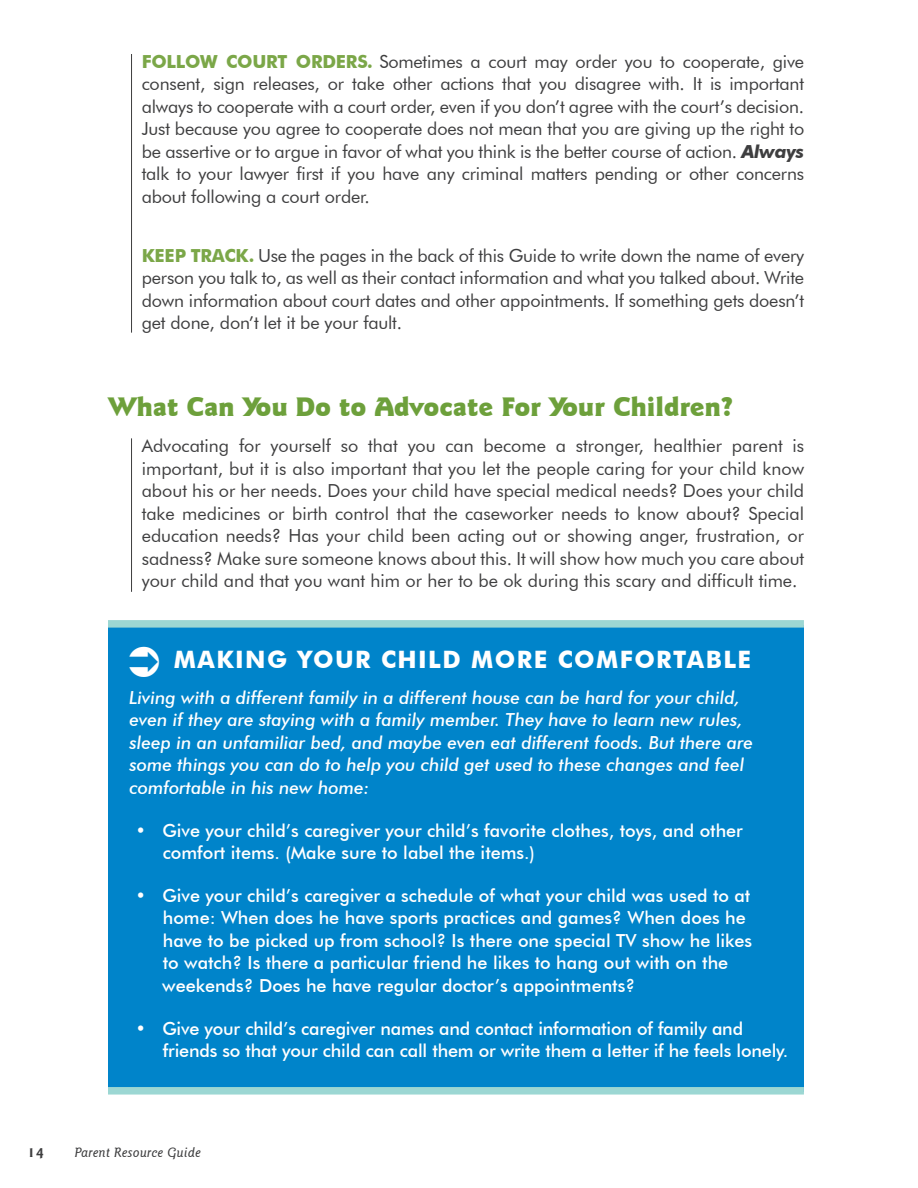
<style>
.page{position:relative;width:918px;height:1188px;background:#fff}
.page>*{position:absolute;margin:0;border:0;box-sizing:border-box;transform-origin:0 0}
.t1{font:900 27px "Goudy Sans IT Cby BT";letter-spacing:-.01em;color:#6da03b}
.t2{font:700 24px "Futura BT";letter-spacing:.06em;color:#fff}
.t3{font:18px/22.5px "Futura BT";letter-spacing:-.01em;color:#3e3e3f;text-align:justify}
.t4{font:500 18px/22.5px "Futura BT";color:#fff}
.t5{font:italic 500 18px/22.5px "Futura BT";color:#fff}
.t6{font:italic 500 13.5px "Goudy Sans IT Cby BT";letter-spacing:.02em;color:#3e3e3f}
.t7{font:700 13.5px "Goudy Sans IT Cby BT";color:#3e3e3f}
.s1{font-weight:700;color:#7ba748}
.s2{font-weight:700;font-style:italic}
</style>
<div class="page">
<div style="left:108px;top:625px;width:696px;height:467px;background:#0084ca"></div>
<div style="left:108px;top:620px;width:696px;height:8px;background:#9cd7d3"></div>
<div style="left:108px;top:1087px;width:696px;height:8px;background:#9cd7d3"></div>
<hr style="left:131px;top:54px;width:1px;height:279px;background:#3e3e3f">
<hr style="left:131px;top:438px;width:1px;height:154px;background:#3e3e3f">
<p class="t3" style="left:142px;top:50px;width:664px"><span class="s1">FOLLOW COURT ORDERS.</span> Sometimes a court may order you to cooperate, give consent, sign releases, or take other actions that you disagree with. It is important always to cooperate with a court order, even if you don’t agree with the court’s decision.<br>Just because you agree to cooperate does not mean that you are giving up the right to be assertive or to argue in favor of what you think is the better course of action. <span class="s2">Always </span>talk to your lawyer first if you have any criminal matters pending or other concerns about following a court order.</p>
<p class="t3" style="left:142px;top:244px;width:664px"><span class="s1">KEEP TRACK.</span> Use the pages in the back of this Guide to write down the name of every person you talk to, as well as their contact information and what you talked about. Write down information about court dates and other appointments. If something gets doesn’t get done, don’t let it be your fault.</p>
<h1 class="t1" style="left:108px;top:390px;width:627px">What Can You Do to Advocate For Your Children?</h1>
<p class="t3" style="left:142px;top:435px;width:664px">Advocating for yourself so that you can become a stronger, healthier parent is important, but it is also important that you let the people caring for your child know about his or her needs. Does your child have special medical needs? Does your child take medicines or birth control that the caseworker needs to know about? Special education needs? Has your child been acting out or showing anger, frustration, or sadness? Make sure someone knows about this. It will show how much you care about your child and that you want him or her to be ok during this scary and difficult time.</p>
<h2 class="t2" style="left:174px;top:645px;width:579px">MAKING YOUR CHILD MORE COMFORTABLE</h2>
<p class="t5" style="left:129px;top:686px;width:626px">Living with a different family in a different house can be hard for your child, even if they are staying with a family member. They have to learn new rules, sleep in an unfamiliar bed, and maybe even eat different foods. But there are some things you can do to help you child get used to these changes and feel comfortable in his new home:</p>
<p class="t4" style="left:163px;top:819px;width:582px;text-indent:-27px">• Give your child’s caregiver your child’s favorite clothes, toys, and other comfort items. (Make sure to label the items.)</p>
<p class="t4" style="left:162px;top:884px;width:591px;text-indent:-27px">• Give your child’s caregiver a schedule of what your child was used to at home: When does he have sports practices and games? When does he have to be picked up from school? Is there one special TV show he likes to watch? Is there a particular friend he likes to hang out with on the weekends? Does he have regular doctor’s appointments?</p>
<p class="t4" style="left:163px;top:1017px;width:627px;text-indent:-28px">• Give your child’s caregiver names and contact information of family and friends so that your child can call them or write them a letter if he feels lonely.</p>
<p class="t7" style="left:27px;top:1144px;width:18px">14</p>
<p class="t6" style="left:75px;top:1144px;width:128px">Parent Resource Guide</p>
</div>
